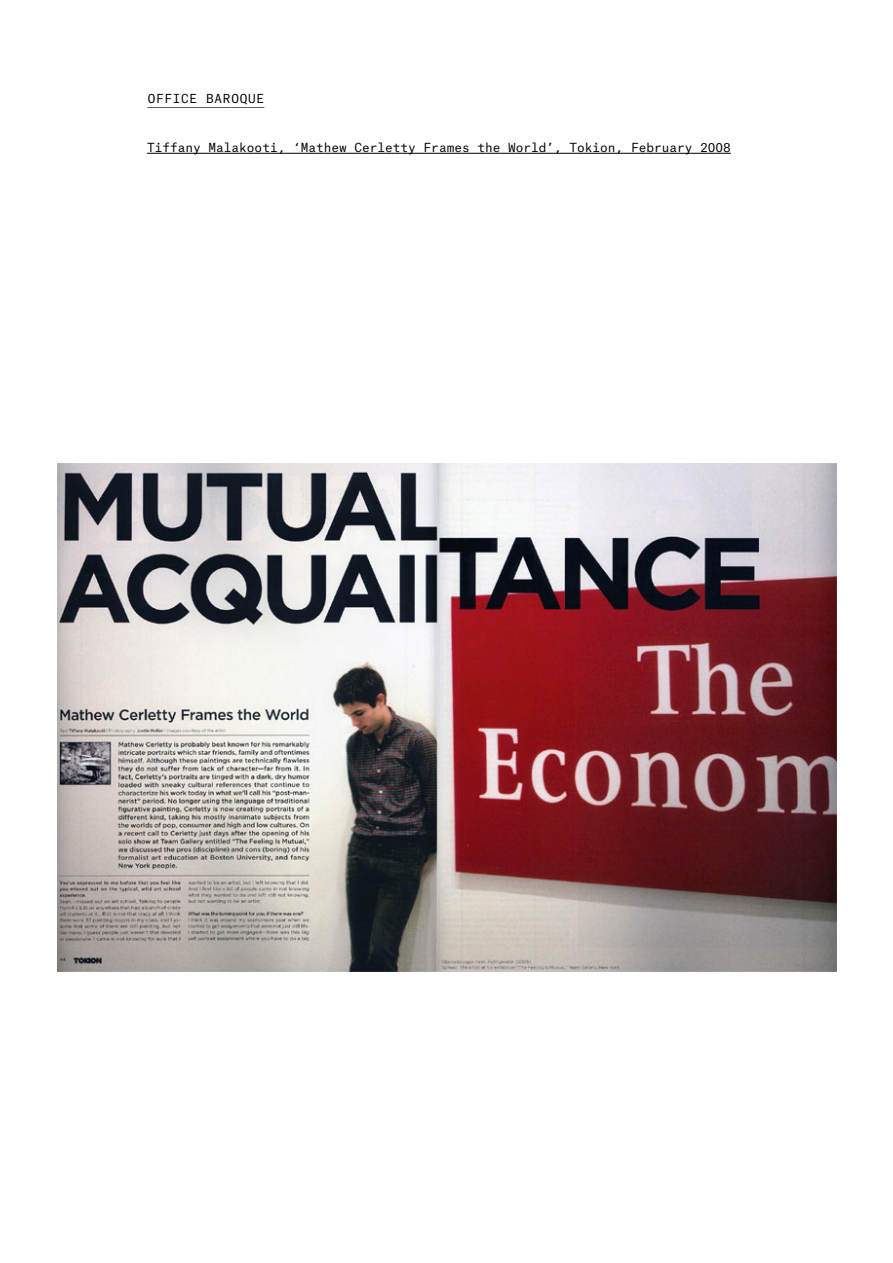
<style>
.page{position:relative;width:893px;height:1263px;background:#fff}
.page>*{position:absolute;margin:0;border:0;box-sizing:border-box;transform-origin:0 0}
.t1{font:12px "Atlas TWOB Regular 0";color:#000}
.t2{font:11.85px "Atlas TWOB Regular 0";letter-spacing:.005em;color:#000}
.t3{font:11.85px "Atlas TWOB Regular Logo";letter-spacing:.005em;color:#000}
</style>
<div class="page">
<hr style="left:147px;top:153px;width:584px;height:1px;background:#000">
<img style="left:58px;top:463px;width:778px;height:509px">
<p class="t3" style="left:148px;top:89px;width:118px">OFFICE BAROQUE</p>
<p class="t2" style="left:148px;top:138px;width:170px">1000 Brussels, Belgium</p>
<p class="t1" style="left:147px;top:138px;width:585px">Tiffany Malakooti, ‘Mathew Cerletty Frames the World’, Tokion, February 2008</p>
</div>
